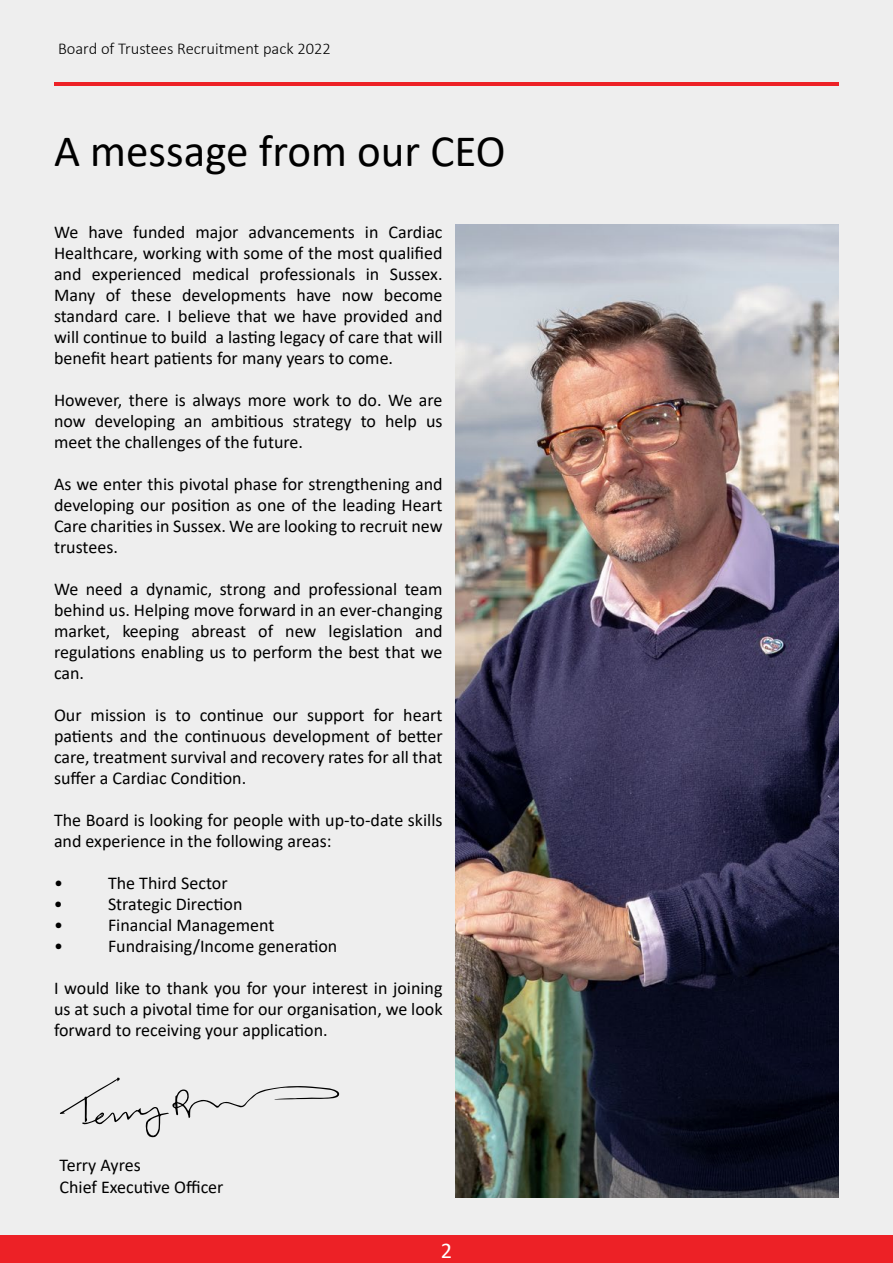
<style>
.page{position:relative;width:893px;height:1263px;background:#eee}
.page>*{position:absolute;margin:0;border:0;box-sizing:border-box;transform-origin:0 0}
.t1{font:45px "Calibri";color:#000}
.t2{font:22.5px "Calibri";color:#fff}
.t3{font:18px/21px "Calibri";color:#000;text-align:justify}
.t4{font:300 16.5px "Calibri";color:#000}
</style>
<div class="page">
<hr style="left:54px;top:82px;width:785px;height:4px;background:#ed2126">
<img style="left:455px;top:225px;width:384px;height:972px">
<svg style="left:60px;top:1077px;width:279px;height:60px"></svg>
<div style="left:0;top:1236px;width:893px;height:27px;background:#ed2126"></div>
<p class="t4" style="left:58px;top:38px;width:274px">Board of Trustees Recruitment pack 2022</p>
<h1 class="t1" style="left:54px;top:120px;width:453px">A message from our CEO</h1>
<p class="t3" style="left:54px;top:221px;width:390px">We have funded major advancements in Cardiac Healthcare, working with some of the most qualified and experienced medical professionals in Sussex.<br>Many of these developments have now become standard care. I believe that we have provided and will continue to build a lasting legacy of care that will benefit heart patients for many years to come.</p>
<p class="t3" style="left:54px;top:389px;width:390px">However, there is always more work to do. We are now developing an ambitious strategy to help us meet the challenges of the future.</p>
<p class="t3" style="left:54px;top:473px;width:390px">As we enter this pivotal phase for strengthening and developing our position as one of the leading Heart Care charities in Sussex. We are looking to recruit new trustees.</p>
<p class="t3" style="left:54px;top:578px;width:390px">We need a dynamic, strong and professional team behind us. Helping move forward in an ever-changing market, keeping abreast of new legislation and regulations enabling us to perform the best that we can.</p>
<p class="t3" style="left:54px;top:704px;width:390px">Our mission is to continue our support for heart patients and the continuous development of better care, treatment survival and recovery rates for all that suffer a Cardiac Condition.</p>
<p class="t3" style="left:54px;top:809px;width:390px">The Board is looking for people with up-to-date skills and experience in the following areas:</p>
<p class="t3" style="left:54px;top:872px;width:10px">•</p>
<p class="t3" style="left:108px;top:872px;width:121px">The Third Sector</p>
<p class="t3" style="left:54px;top:893px;width:10px">•</p>
<p class="t3" style="left:108px;top:893px;width:136px">Strategic Direction</p>
<p class="t3" style="left:54px;top:914px;width:10px">•</p>
<p class="t3" style="left:108px;top:914px;width:168px">Financial Management</p>
<p class="t3" style="left:54px;top:935px;width:10px">•</p>
<p class="t3" style="left:108px;top:935px;width:231px">Fundraising/Income generation</p>
<p class="t3" style="left:54px;top:977px;width:390px">I would like to thank you for your interest in joining us at such a pivotal time for our organisation, we look forward to receiving your application.</p>
<p class="t3" style="left:60px;top:1154px;width:166px;line-height:21.6px">Terry Ayres<br>Chief Executive Officer</p>
<p class="t2" style="left:441px;top:1235px;width:13px">2</p>
</div>
